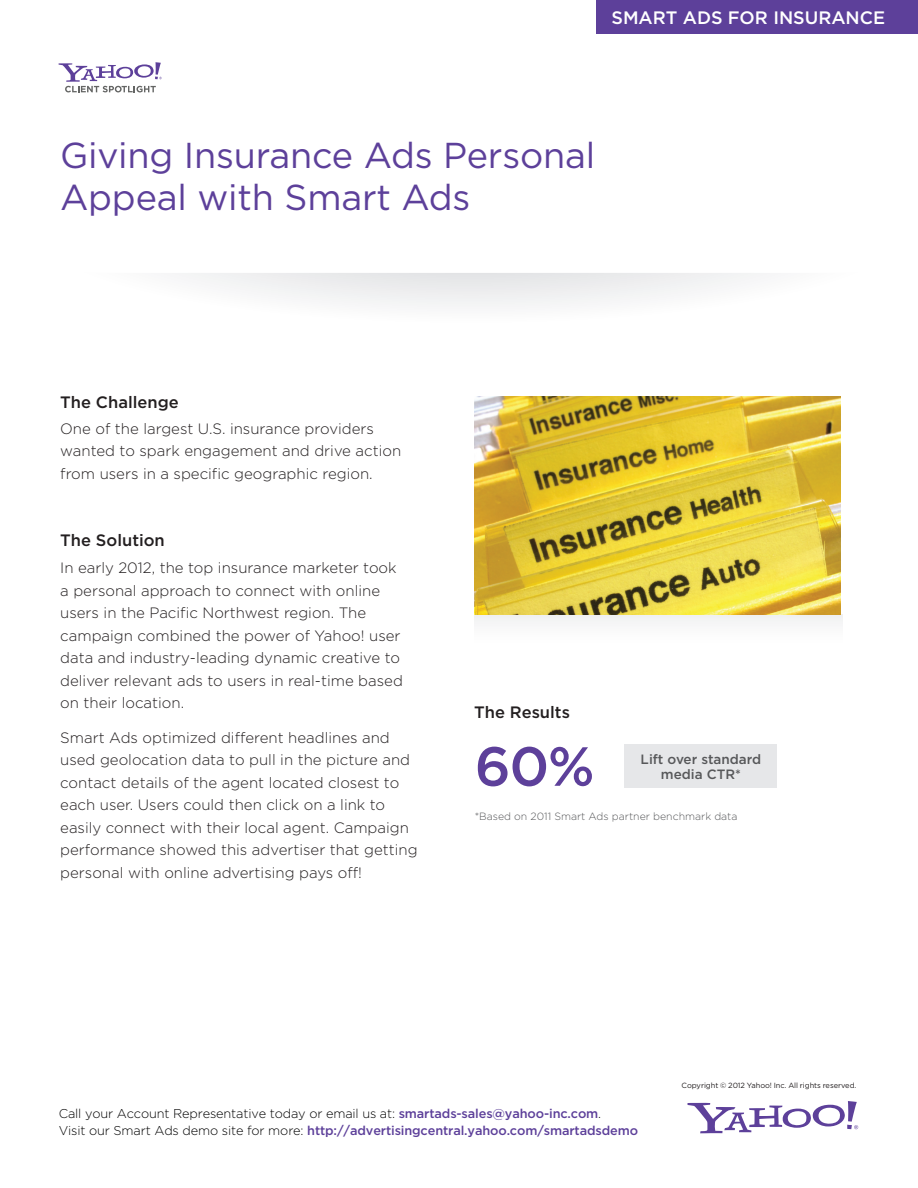
<style>
.page{position:relative;width:918px;height:1188px;background:#fff}
.page>*{position:absolute;margin:0;border:0;box-sizing:border-box;transform-origin:0 0}
.t1{font:500 55.05px "Gotham";color:#5d409a}
.t2{font:36px/42px "Gotham";letter-spacing:-.005em;color:#5d409a}
.t3{font:500 18px "Gotham";color:#fff}
.t4{font:500 16.5px "Gotham";color:#231f20}
.t5{font:300 15px/22.5px "Gotham";color:#231f20}
.t6{font:500 13.5px/15px "Gotham";color:#57585a;text-align:center}
.t7{font:300 12.75px/16.8px "Gotham";letter-spacing:-.01em;color:#000}
.t8{font:300 10.5px "Gotham";color:#57585a}
.t9{font:7.5px "Gotham";letter-spacing:-.005em;color:#231f20}
.s1{font-weight:500;color:#5d409a}
</style>
<div class="page">
<div style="left:596px;top:0;width:322px;height:34px;background:#5d409a"></div>
<svg style="left:182px;top:273px;width:578px;height:33px"></svg>
<svg style="left:687px;top:1101px;width:171px;height:32px"></svg>
<svg style="left:59px;top:62px;width:103px;height:30px"></svg>
<div style="left:625px;top:744px;width:152px;height:44px;background:#e6e7e9"></div>
<div style="left:474px;top:615px;width:368px;height:30px;background:#f9f9f9"></div>
<img style="left:475px;top:396px;width:366px;height:218px">
<p class="t3" style="left:611px;top:8px;width:275px">SMART ADS FOR INSURANCE</p>
<h2 class="t2" style="left:60px;top:134px;width:537px">Giving Insurance Ads Personal<br>Appeal with Smart Ads</h2>
<p class="t4" style="left:60px;top:393px;width:120px">The Challenge</p>
<p class="t5" style="left:60px;top:417px;width:343px">One of the largest U.S. insurance providers wanted to spark engagement and drive action from users in a specific geographic region.</p>
<p class="t4" style="left:60px;top:531px;width:106px">The Solution</p>
<p class="t5" style="left:60px;top:556px;width:344px">In early 2012, the top insurance marketer took a personal approach to connect with online users in the Pacific Northwest region. The campaign combined the power of Yahoo! user data and industry-leading dynamic creative to deliver relevant ads to users in real-time based on their location.</p>
<p class="t5" style="left:60px;top:726px;width:359px">Smart Ads optimized different headlines and used geolocation data to pull in the picture and contact details of the agent located closest to each user. Users could then click on a link to easily connect with their local agent. Campaign performance showed this advertiser that getting personal with online advertising pays off!</p>
<p class="t4" style="left:474px;top:703px;width:97px">The Results</p>
<h1 class="t1" style="left:475px;top:735px;width:121px">60%</h1>
<p class="t6" style="left:641px;top:751px;width:122px">Lift over standard media CTR*</p>
<p class="t8" style="left:475px;top:811px;width:264px">*Based on 2011 Smart Ads partner benchmark data</p>
<p class="t9" style="left:682px;top:1081px;width:176px">Copyright © 2012 Yahoo! Inc. All rights reserved.</p>
<p class="t7" style="left:59px;top:1105px;width:581px">Call your Account Representative today or email us at: <span class="s1">smartads-sales@yahoo-inc.com</span>.<br>Visit our Smart Ads demo site for more: <span class="s1">http://advertisingcentral.yahoo.com/smartadsdemo</span></p>
</div>
